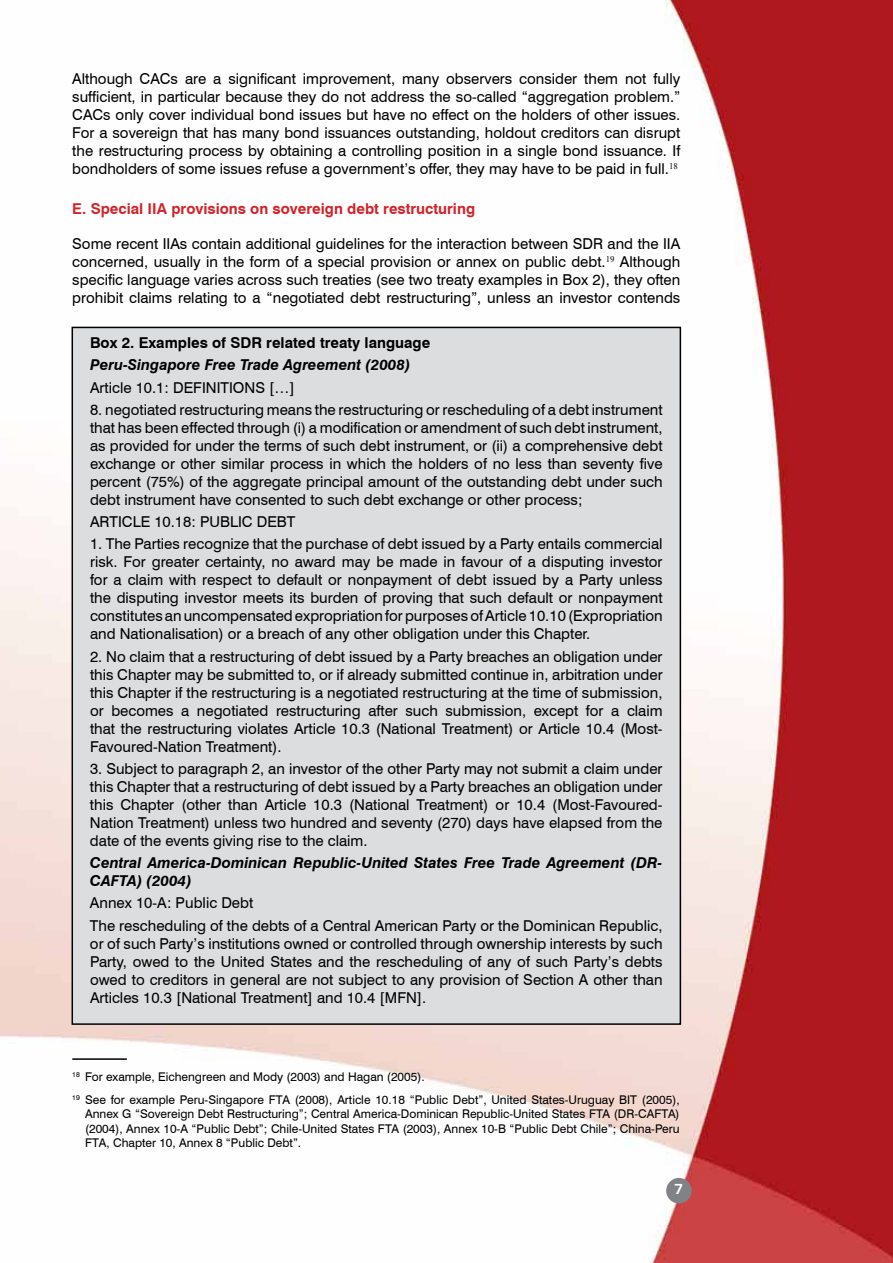
<style>
.page{position:relative;width:893px;height:1263px;background:#fff}
.page>*{position:absolute;margin:0;border:0;box-sizing:border-box;transform-origin:0 0}
.t1{font:15px/18px "Swiss 721 BT";color:#000;text-align:justify}
.t2{font:italic 700 15px/18px "Swiss 721 BT";color:#000}
.t3{font:700 15px "Swiss 721 BT";color:#d2232a}
.t4{font:700 15px "Swiss 721 BT";color:#000}
.t5{font:700 15px "Eurostile";color:#fff}
.t6{font:12px/14.4px "Swiss 721 BT";color:#000}
</style>
<div class="page">
<img style="left:0;top:0;width:893px;height:1263px">
<div style="left:666px;top:1178px;width:26px;height:25px;background:#808285;border-radius:50%"></div>
<hr style="left:72px;top:1058px;width:55px;height:2px;background:#000">
<div style="left:72px;top:327px;width:608px;height:697px;background:#dcddde"></div>
<p class="t1" style="left:72px;top:69px;width:610px">Although CACs are a significant improvement, many observers consider them not fully sufficient, in particular because they do not address the so-called “aggregation problem.” CACs only cover individual bond issues but have no effect on the holders of other issues.<br>For a sovereign that has many bond issuances outstanding, holdout creditors can disrupt the restructuring process by obtaining a controlling position in a single bond issuance. If bondholders of some issues refuse a government’s offer, they may have to be paid in full.<sup>18</sup></p>
<p class="t3" style="left:72px;top:199px;width:404px">E. Special IIA provisions on sovereign debt restructuring</p>
<p class="t1" style="left:72px;top:234px;width:610px">Some recent IIAs contain additional guidelines for the interaction between SDR and the IIA concerned, usually in the form of a special provision or annex on public debt.<sup>19</sup> Although specific language varies across such treaties (see two treaty examples in Box 2), they often prohibit claims relating to a “negotiated debt restructuring”, unless an investor contends</p>
<p class="t4" style="left:90px;top:334px;width:342px">Box 2. Examples of SDR related treaty language</p>
<p class="t2" style="left:90px;top:356px;width:322px">Peru-Singapore Free Trade Agreement (2008)</p>
<p class="t1" style="left:90px;top:378px;width:206px">Article 10.1: DEFINITIONS […]</p>
<p class="t1" style="left:90px;top:400px;width:574px">8. negotiated restructuring means the restructuring or rescheduling of a debt instrument that has been effected through (i) a modification or amendment of such debt instrument, as provided for under the terms of such debt instrument, or (ii) a comprehensive debt exchange or other similar process in which the holders of no less than seventy five percent (75%) of the aggregate principal amount of the outstanding debt under such debt instrument have consented to such debt exchange or other process;</p>
<p class="t1" style="left:90px;top:513px;width:207px">ARTICLE 10.18: PUBLIC DEBT</p>
<p class="t1" style="left:90px;top:535px;width:574px">1. The Parties recognize that the purchase of debt issued by a Party entails commercial risk. For greater certainty, no award may be made in favour of a disputing investor for a claim with respect to default or nonpayment of debt issued by a Party unless the disputing investor meets its burden of proving that such default or nonpayment constitutes anuncompensatedexpropriation forpurposesofArticle 10.10 (Expropriation and Nationalisation) or a breach of any other obligation under this Chapter.</p>
<p class="t1" style="left:90px;top:647px;width:574px">2. No claim that a restructuring of debt issued by a Party breaches an obligation under this Chapter may be submitted to, or if already submitted continue in, arbitration under this Chapter if the restructuring is a negotiated restructuring at the time of submission, or becomes a negotiated restructuring after such submission, except for a claim that the restructuring violates Article 10.3 (National Treatment) or Article 10.4 (Most-Favoured-Nation Treatment).</p>
<p class="t1" style="left:90px;top:759px;width:574px">3. Subject to paragraph 2, an investor of the other Party may not submit a claim under this Chapter that a restructuring of debt issued by a Party breaches an obligation under this Chapter (other than Article 10.3 (National Treatment) or 10.4 (Most-Favoured-Nation Treatment) unless two hundred and seventy (270) days have elapsed from the date of the events giving rise to the claim.</p>
<p class="t2" style="left:90px;top:854px;width:574px">Central America-Dominican Republic-United States Free Trade Agreement (DR-<br>CAFTA) (2004)</p>
<p class="t1" style="left:90px;top:892px;width:574px;line-height:22.2px">Annex 10-A: Public Debt<br>The rescheduling of the debts of a Central American Party or the Dominican Republic,</p>
<p class="t1" style="left:90px;top:934px;width:574px">or of such Party’s institutions owned or controlled through ownership interests by such Party, owed to the United States and the rescheduling of any of such Party’s debts owed to creditors in general are not subject to any provision of Section A other than Articles 10.3 [National Treatment] and 10.4 [MFN].</p>
<p class="t6" style="left:72px;top:1065px;width:609px;line-height:23px"><sup>18</sup> For example, Eichengreen and Mody (2003) and Hagan (2005).<br><sup>19</sup> See for example Peru-Singapore FTA (2008), Article 10.18 “Public Debt”, United States-Uruguay BIT (2005),</p>
<p class="t6" style="left:85px;top:1107px;width:596px;text-align:justify">Annex G “Sovereign Debt Restructuring”; Central America-Dominican Republic-United States FTA (DR-CAFTA) (2004), Annex 10-A “Public Debt”; Chile-United States FTA (2003), Annex 10-B “Public Debt Chile”; China-Peru FTA, Chapter 10, Annex 8 “Public Debt”.</p>
<p class="t5" style="left:674px;top:1181px;width:11px">7</p>
</div>
